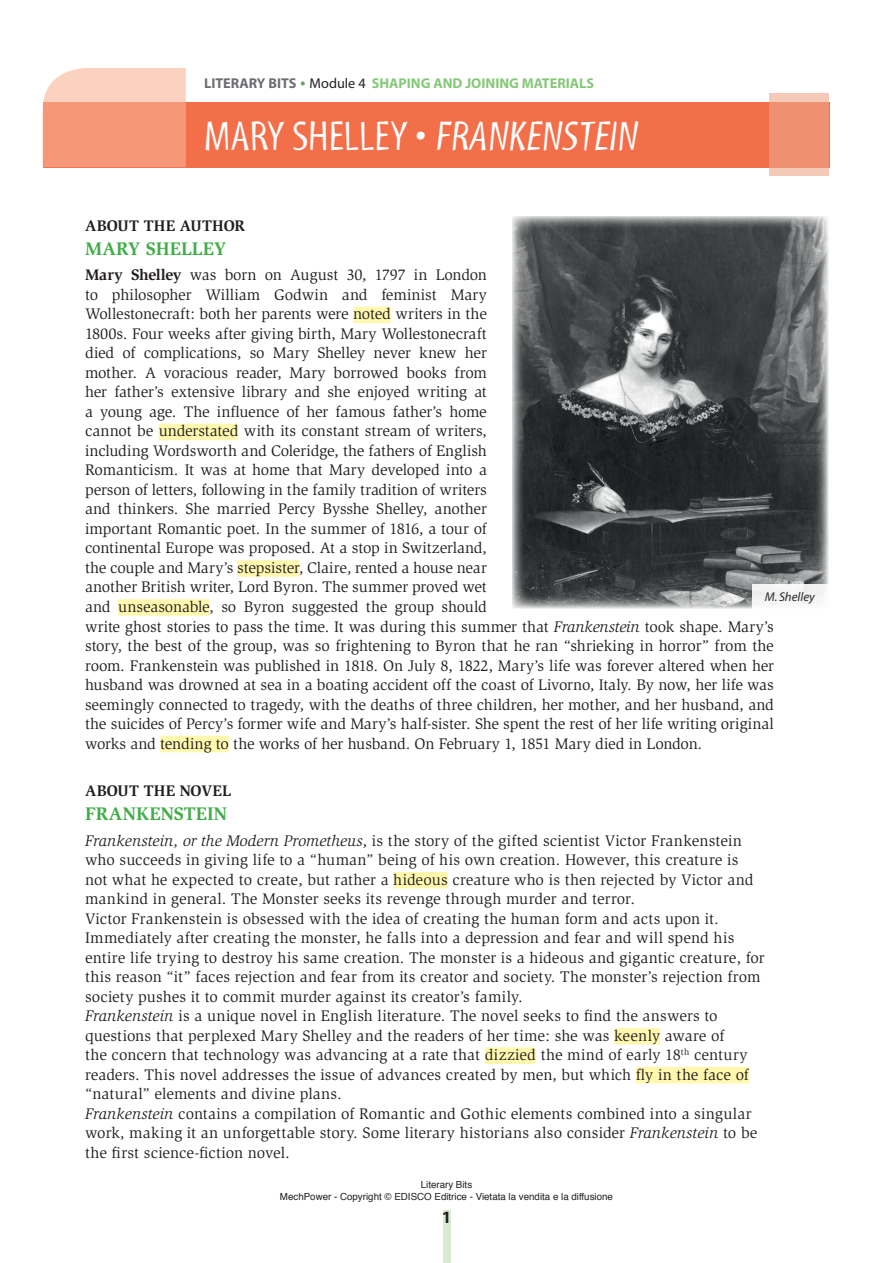
<style>
.page{position:relative;width:893px;height:1263px;background:#fff}
.page>*{position:absolute;margin:0;border:0;box-sizing:border-box;transform-origin:0 0}
.Titolo_unità{font:42px "Myriad Tilt";color:#fff}
.titoletto_verde{font:700 18.75px "Slimbach";letter-spacing:.01em;color:#40ae49}
.t1{font:700 17.25px "Myriad";color:#231f20}
.Testo{font:15.75px/19.5px "Slimbach";letter-spacing:-.005em;color:#231f20}
.Testo-2{font:700 15.75px "Slimbach";letter-spacing:.01em;color:#231f20}
.t2{font:700 14.25px "Myriad";color:#85c878}
.t3{font:italic 12.75px "Myriad";color:#231f20}
.t4{font:9.75px/12px "Helvetica";color:#231f20;text-align:center}
.s1{color:#6c6d70}
.s2{font-weight:400;color:#231f20}
.s3{font-weight:700}
.s4{font-style:italic}
</style>
<div class="page">
<div style="left:443px;top:1210px;width:7px;height:53px;background:#d8ebd2"></div>
<div style="left:43px;top:102px;width:786px;height:65px;background:#f36f4a"></div>
<svg style="left:770px;top:93px;width:59px;height:82px;background:#ef9b7e"></svg>
<div style="left:353px;top:307px;width:38px;height:16px;background:#fff8ae"></div>
<div style="left:159px;top:424px;width:79px;height:16px;background:#fff8ae"></div>
<div style="left:237px;top:560px;width:62px;height:17px;background:#fff8ae"></div>
<div style="left:118px;top:599px;width:91px;height:17px;background:#fff8ae"></div>
<div style="left:160px;top:736px;width:69px;height:16px;background:#fff8ae"></div>
<div style="left:393px;top:872px;width:55px;height:16px;background:#fff8ae"></div>
<div style="left:614px;top:1028px;width:46px;height:16px;background:#fff8ae"></div>
<div style="left:485px;top:1047px;width:51px;height:17px;background:#fff8ae"></div>
<div style="left:636px;top:1067px;width:113px;height:16px;background:#fff8ae"></div>
<svg style="left:301px;top:81px;width:4px;height:4px"></svg>
<svg style="left:43px;top:68px;width:143px;height:99px;background:#f7ad91"></svg>
<img style="left:512px;top:216px;width:316px;height:393px">
<div style="left:753px;top:584px;width:76px;height:25px;background:#f5f5f5"></div>
<p class="t2" style="left:204px;top:76px;width:392px"><span class="s1">LITERARY BITS</span> <span class="s2">Module 4</span> SHAPING AND JOINING MATERIALS</p>
<p class="Titolo_unità" style="left:204px;top:114px;width:441px">MARY SHELLEY • FRANKENSTEIN</p>
<p class="Testo-2" style="left:85px;top:216px;width:162px">ABOUT THE AUTHOR</p>
<p class="titoletto_verde" style="left:85px;top:237px;width:143px">MARY SHELLEY</p>
<p class="Testo" style="left:85px;top:266px;width:690px"><span class="s3">Mary Shelley</span> was born on August 30, 1797 in London<br>to philosopher William Godwin and feminist Mary<br>Wollestonecraft: both her parents were noted writers in the<br>1800s. Four weeks after giving birth, Mary Wollestonecraft<br>died of complications, so Mary Shelley never knew her<br>mother. A voracious reader, Mary borrowed books from<br>her father’s extensive library and she enjoyed writing at<br>a young age. The influence of her famous father’s home<br>cannot be understated with its constant stream of writers,<br>including Wordsworth and Coleridge, the fathers of English<br>Romanticism. It was at home that Mary developed into a<br>person of letters, following in the family tradition of writers<br>and thinkers. She married Percy Bysshe Shelley, another<br>important Romantic poet. In the summer of 1816, a tour of<br>continental Europe was proposed. At a stop in Switzerland,<br>the couple and Mary’s stepsister, Claire, rented a house near<br>another British writer, Lord Byron. The summer proved wet<br>and unseasonable, so Byron suggested the group should<br>write ghost stories to pass the time. It was during this summer that <span class="s4">Frankenstein</span> took shape. Mary’s story, the best of the group, was so frightening to Byron that he ran “shrieking in horror” from the room. Frankenstein was published in 1818. On July 8, 1822, Mary’s life was forever altered when her husband was drowned at sea in a boating accident off the coast of Livorno, Italy. By now, her life was seemingly connected to tragedy, with the deaths of three children, her mother, and her husband, and the suicides of Percy’s former wife and Mary’s half-sister. She spent the rest of her life writing original works and tending to the works of her husband. On February 1, 1851 Mary died in London.</p>
<p class="Testo-2" style="left:85px;top:781px;width:148px">ABOUT THE NOVEL</p>
<p class="titoletto_verde" style="left:85px;top:802px;width:143px">FRANKENSTEIN</p>
<p class="Testo" style="left:85px;top:831px;width:670px"><span class="s4">Frankenstein, or the Modern Prometheus</span>, is the story of the gifted scientist Victor Frankenstein who succeeds in giving life to a “human” being of his own creation. However, this creature is not what he expected to create, but rather a hideous creature who is then rejected by Victor and mankind in general. The Monster seeks its revenge through murder and terror.</p>
<p class="Testo" style="left:85px;top:909px;width:681px">Victor Frankenstein is obsessed with the idea of creating the human form and acts upon it.<br>Immediately after creating the monster, he falls into a depression and fear and will spend his entire life trying to destroy his same creation. The monster is a hideous and gigantic creature, for this reason “it” faces rejection and fear from its creator and society. The monster’s rejection from society pushes it to commit murder against its creator’s family.</p>
<p class="Testo" style="left:85px;top:1006px;width:665px"><span class="s4">Frankenstein</span> is a unique novel in English literature. The novel seeks to find the answers to questions that perplexed Mary Shelley and the readers of her time: she was keenly aware of the concern that technology was advancing at a rate that dizzied the mind of early 18<sup>th</sup> century readers. This novel addresses the issue of advances created by men, but which fly in the face of “natural” elements and divine plans.</p>
<p class="Testo" style="left:85px;top:1104px;width:674px"><span class="s4">Frankenstein</span> contains a compilation of Romantic and Gothic elements combined into a singular work, making it an unforgettable story. Some literary historians also consider <span class="s4">Frankenstein</span> to be the first science-fiction novel.</p>
<p class="t3" style="left:765px;top:591px;width:52px">M. Shelley</p>
<p class="t4" style="left:280px;top:1179px;width:335px">Literary Bits<br>MechPower - Copyright © EDISCO Editrice - Vietata la vendita e la diffusione</p>
<p class="t1" style="left:442px;top:1208px;width:11px">1</p>
</div>
